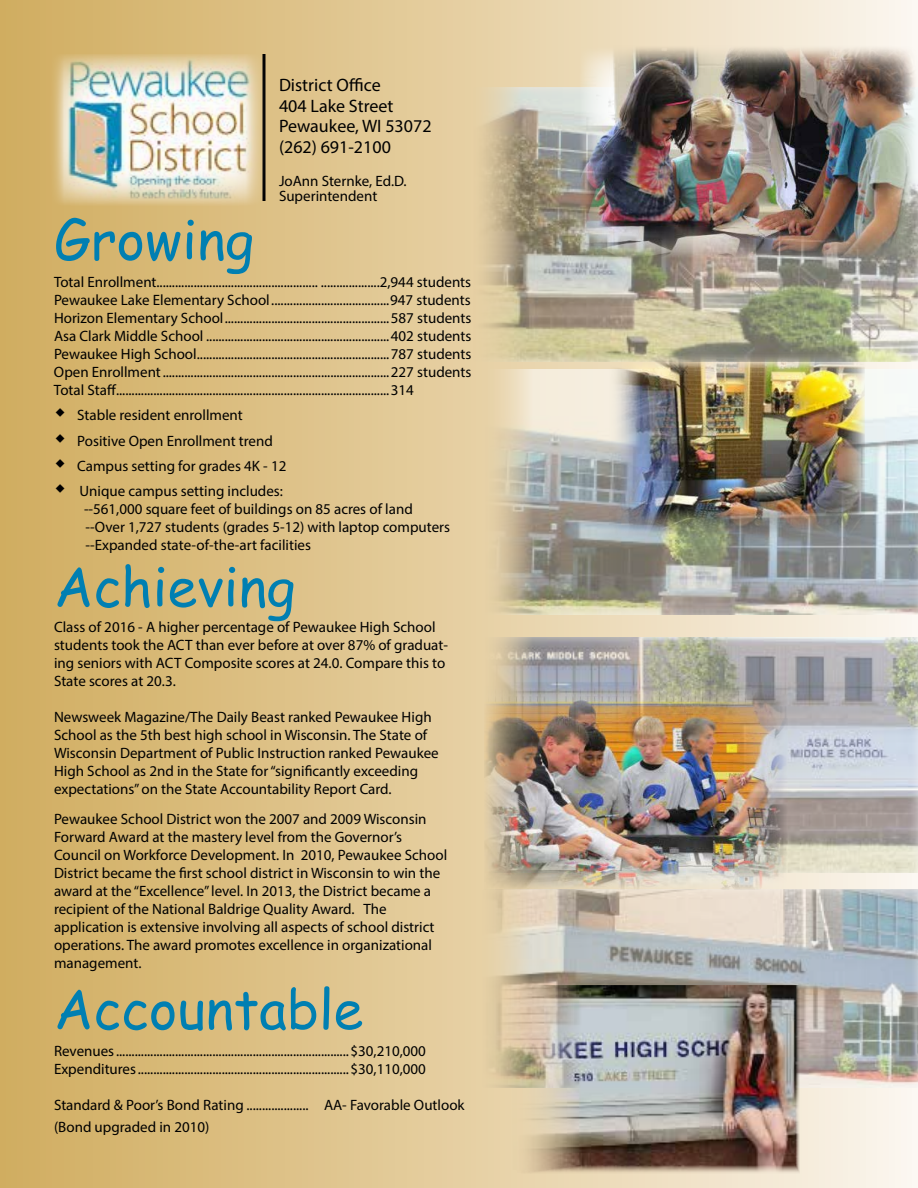
<style>
.page{position:relative;width:918px;height:1188px;background:#fff}
.page>*{position:absolute;margin:0;border:0;box-sizing:border-box;transform-origin:0 0}
.t1{font:54px "Comic Sans MS";color:#007fb2}
.t2{font:18px/20.4px "Myriad Pro";color:#000}
.t3{font:15px/18px "Myriad Pro";color:#000}
</style>
<div class="page">
<div style="left:0;top:1px;width:918px;height:1187px;background:linear-gradient(to right,#d0ab5c,#fbf5ec)"></div>
<div style="left:477px;top:636px;width:441px;height:237px;background:#fff;opacity:.75"></div>
<div style="left:474px;top:889px;width:444px;height:278px;background:#fff;opacity:.75"></div>
<div style="left:467px;top:87px;width:451px;height:276px;background:#fff;opacity:.75"></div>
<div style="left:478px;top:369px;width:440px;height:246px;background:#fff;opacity:.75"></div>
<img style="left:484px;top:686px;width:303px;height:204px">
<img style="left:46px;top:54px;width:227px;height:151px">
<img style="left:510px;top:986px;width:290px;height:188px">
<img style="left:580px;top:45px;width:338px;height:212px">
<img style="left:604px;top:350px;width:261px;height:195px">
<svg style="left:56px;top:408px;width:8px;height:9px"></svg>
<svg style="left:56px;top:434px;width:8px;height:8px"></svg>
<svg style="left:56px;top:459px;width:8px;height:9px"></svg>
<svg style="left:56px;top:484px;width:8px;height:9px"></svg>
<h1 class="t1" style="left:54px;top:200px;width:202px">Growing</h1>
<p class="t2" style="left:279px;top:75px;width:154px">District Office<br>404 Lake Street<br>Pewaukee, WI 53072 (262) 691-2100</p>
<p class="t3" style="left:279px;top:173px;width:129px;line-height:15px">JoAnn Sternke, Ed.D.<br>Superintendent</p>
<p class="t3" style="left:54px;top:273px;width:419px;text-align:justify">Total Enrollment.................................................... ...................2,944 students Pewaukee Lake Elementary School......................................947 students Horizon Elementary School.....................................................587 students Asa Clark Middle School ...........................................................402 students Pewaukee High School..............................................................787 students Open Enrollment.........................................................................227 students Total Staff........................................................................................314</p>
<p class="t3" style="left:77px;top:403px;width:211px;line-height:25.2px">Stable resident enrollment<br>Positive Open Enrollment trend<br>Campus setting for grades 4K - 12<br>Unique campus setting includes:</p>
<p class="t3" style="left:84px;top:500px;width:368px">--561,000 square feet of buildings on 85 acres of land --Over 1,727 students (grades 5-12) with laptop computers --Expanded state-of-the-art facilities</p>
<h1 class="t1" style="left:54px;top:547px;width:243px">Achieving</h1>
<p class="t3" style="left:54px;top:618px;width:395px">Class of 2016 - A higher percentage of Pewaukee High School students took the ACT than ever before at over 87% of graduat&shy;ing seniors with ACT Composite scores at 24.0. Compare this to State scores at 20.3.</p>
<p class="t3" style="left:54px;top:708px;width:386px">Newsweek Magazine/The Daily Beast ranked Pewaukee High School as the 5th best high school in Wisconsin. The State of Wisconsin Department of Public Instruction ranked Pewaukee High School as 2nd in the State for “significantly exceeding expectations” on the State Accountability Report Card.</p>
<p class="t3" style="left:54px;top:810px;width:395px">Pewaukee School District won the 2007 and 2009 Wisconsin Forward Award at the mastery level from the Governor’s Council on Workforce Development. In 2010, Pewaukee School District became the first school district in Wisconsin to win the award at the “Excellence” level. In 2013, the District became a recipient of the National Baldrige Quality Award. The application is extensive involving all aspects of school district operations. The award promotes excellence in organizational management.</p>
<h1 class="t1" style="left:54px;top:969px;width:311px">Accountable</h1>
<p class="t3" style="left:54px;top:1042px;width:373px">Revenues...........................................................................$30,210,000<br>Expenditures....................................................................$30,110,000</p>
<p class="t3" style="left:54px;top:1094px;width:412px;line-height:21.6px">Standard &amp; Poor’s Bond Rating .................... AA- Favorable Outlook (Bond upgraded in 2010)</p>
</div>
